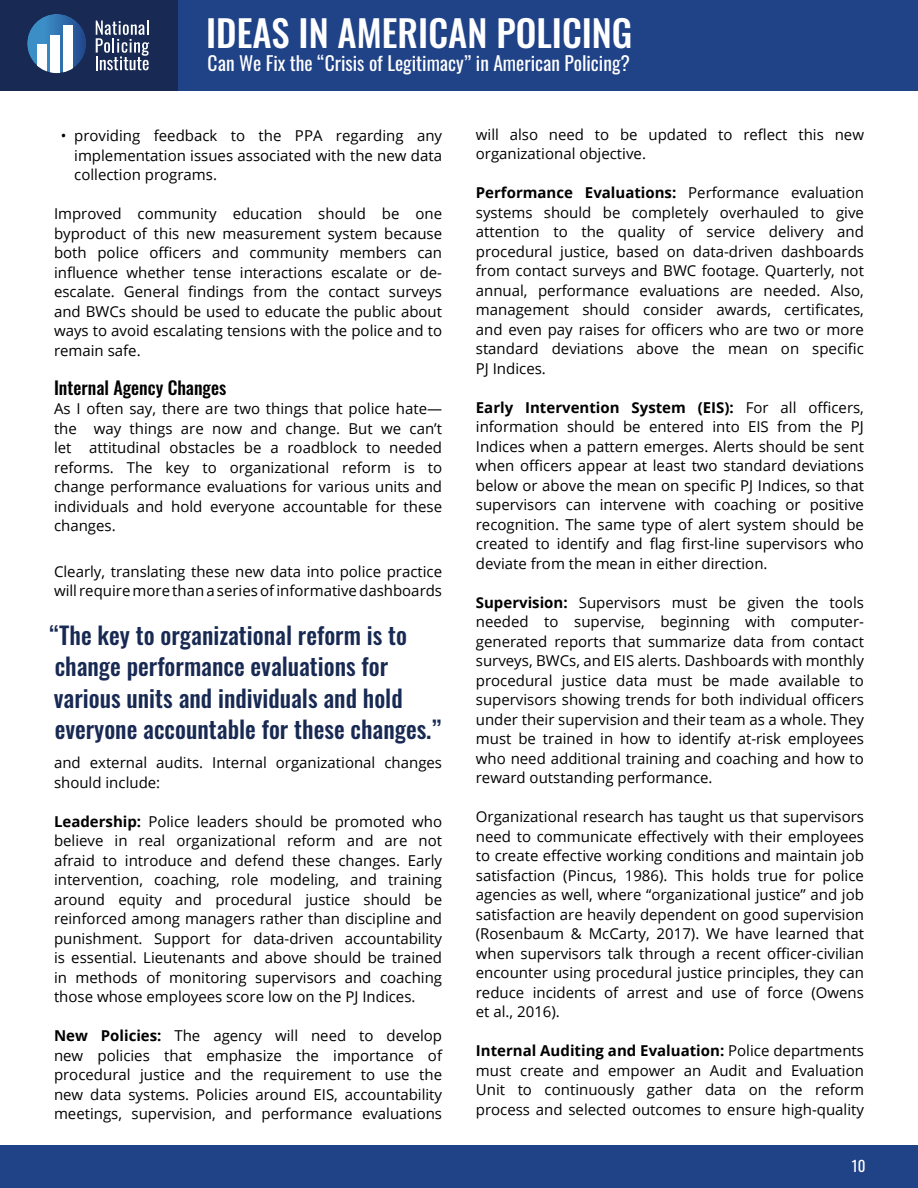
<style>
.page{position:relative;width:918px;height:1188px;background:#fff}
.page>*{position:absolute;margin:0;border:0;box-sizing:border-box;transform-origin:0 0}
.t1{font:500 36.75px "Oswald";color:#fff}
.t2{font:500 24px/31.5px "Oswald";color:#182a53}
.t3{font:19.5px "Oswald";color:#fff}
.t4{font:500 18px "Oswald";color:#000}
.t5{font:15px/19.5px "Open Sans";color:#000;text-align:justify}
.t6{font:15px "Oswald";color:#fff}
.s1{font-weight:700}
</style>
<div class="page">
<div style="left:0;top:1145px;width:918px;height:43px;background:#204287"></div>
<div style="left:178px;top:0;width:740px;height:91px;background:#204287"></div>
<div style="left:0;top:0;width:178px;height:91px;background:#182a53"></div>
<svg style="left:96px;top:21px;width:53px;height:49px"></svg>
<svg style="left:27px;top:14px;width:59px;height:59px;background:#3e7cb4"></svg>
<div style="left:38px;top:44px;width:9px;height:29px;background:#fff"></div>
<div style="left:51px;top:35px;width:9px;height:38px;background:#fff"></div>
<div style="left:64px;top:25px;width:9px;height:48px;background:#fff"></div>
<h1 class="t1" style="left:206px;top:13px;width:428px">IDEAS IN AMERICAN POLICING</h1>
<h3 class="t3" style="left:208px;top:46px;width:424px">Can We Fix the “Crisis of Legitimacy” in American Policing?</h3>
<p class="t5" style="left:74px;top:125px;width:369px;text-indent:-14px">• providing feedback to the PPA regarding any implementation issues associated with the new data collection programs.</p>
<p class="t5" style="left:54px;top:203px;width:390px">Improved community education should be one byproduct of this new measurement system because both police officers and community members can influence whether tense interactions escalate or de&shy;escalate. General findings from the contact surveys and BWCs should be used to educate the public about ways to avoid escalating tensions with the police and to remain safe.</p>
<p class="t4" style="left:54px;top:378px;width:174px">Internal Agency Changes</p>
<p class="t5" style="left:54px;top:398px;width:390px">As I often say, there are two things that police hate— the way things are now and change. But we can’t let attitudinal obstacles be a roadblock to needed reforms. The key to organizational reform is to change performance evaluations for various units and individuals and hold everyone accountable for these changes.</p>
<p class="t5" style="left:54px;top:561px;width:390px">Clearly, translating these new data into police practice will require more than a series of informative dashboards</p>
<h2 class="t2" style="left:49px;top:621px;width:393px">“The key to organizational reform is to change performance evaluations for various units and individuals and hold everyone accountable for these changes.”</h2>
<p class="t5" style="left:54px;top:753px;width:390px">and external audits. Internal organizational changes should include:</p>
<p class="t5" style="left:54px;top:811px;width:390px"><span class="s1">Leadership:</span> Police leaders should be promoted who believe in real organizational reform and are not afraid to introduce and defend these changes. Early intervention, coaching, role modeling, and training around equity and procedural justice should be reinforced among managers rather than discipline and punishment. Support for data-driven accountability is essential. Lieutenants and above should be trained in methods of monitoring supervisors and coaching those whose employees score low on the PJ Indices.</p>
<p class="t5" style="left:54px;top:1026px;width:390px"><span class="s1">New Policies:</span> The agency will need to develop new policies that emphasize the importance of procedural justice and the requirement to use the new data systems. Policies around EIS, accountability meetings, supervision, and performance evaluations</p>
<p class="t5" style="left:476px;top:124px;width:390px">will also need to be updated to reflect this new organizational objective.</p>
<p class="t5" style="left:476px;top:182px;width:390px"><span class="s1">Performance Evaluations:</span> Performance evaluation systems should be completely overhauled to give attention to the quality of service delivery and procedural justice, based on data-driven dashboards from contact surveys and BWC footage. Quarterly, not annual, performance evaluations are needed. Also, management should consider awards, certificates, and even pay raises for officers who are two or more standard deviations above the mean on specific PJ Indices.</p>
<p class="t5" style="left:476px;top:397px;width:390px"><span class="s1">Early Intervention System (EIS):</span> For all officers, information should be entered into EIS from the PJ Indices when a pattern emerges. Alerts should be sent when officers appear at least two standard deviations below or above the mean on specific PJ Indices, so that supervisors can intervene with coaching or positive recognition. The same type of alert system should be created to identify and flag first-line supervisors who deviate from the mean in either direction.</p>
<p class="t5" style="left:476px;top:592px;width:390px"><span class="s1">Supervision:</span> Supervisors must be given the tools needed to supervise, beginning with computer&shy;generated reports that summarize data from contact surveys, BWCs, and EIS alerts. Dashboards with monthly procedural justice data must be made available to supervisors showing trends for both individual officers under their supervision and their team as a whole. They must be trained in how to identify at-risk employees who need additional training and coaching and how to reward outstanding performance.</p>
<p class="t5" style="left:476px;top:806px;width:390px">Organizational research has taught us that supervisors need to communicate effectively with their employees to create effective working conditions and maintain job satisfaction (Pincus, 1986). This holds true for police agencies as well, where “organizational justice” and job satisfaction are heavily dependent on good supervision (Rosenbaum &amp; McCarty, 2017). We have learned that when supervisors talk through a recent officer-civilian encounter using procedural justice principles, they can reduce incidents of arrest and use of force (Owens et al., 2016).</p>
<p class="t5" style="left:476px;top:1040px;width:390px"><span class="s1">Internal Auditing and Evaluation:</span> Police departments must create and empower an Audit and Evaluation Unit to continuously gather data on the reform process and selected outcomes to ensure high-quality</p>
<p class="t6" style="left:852px;top:1152px;width:15px">10</p>
</div>
